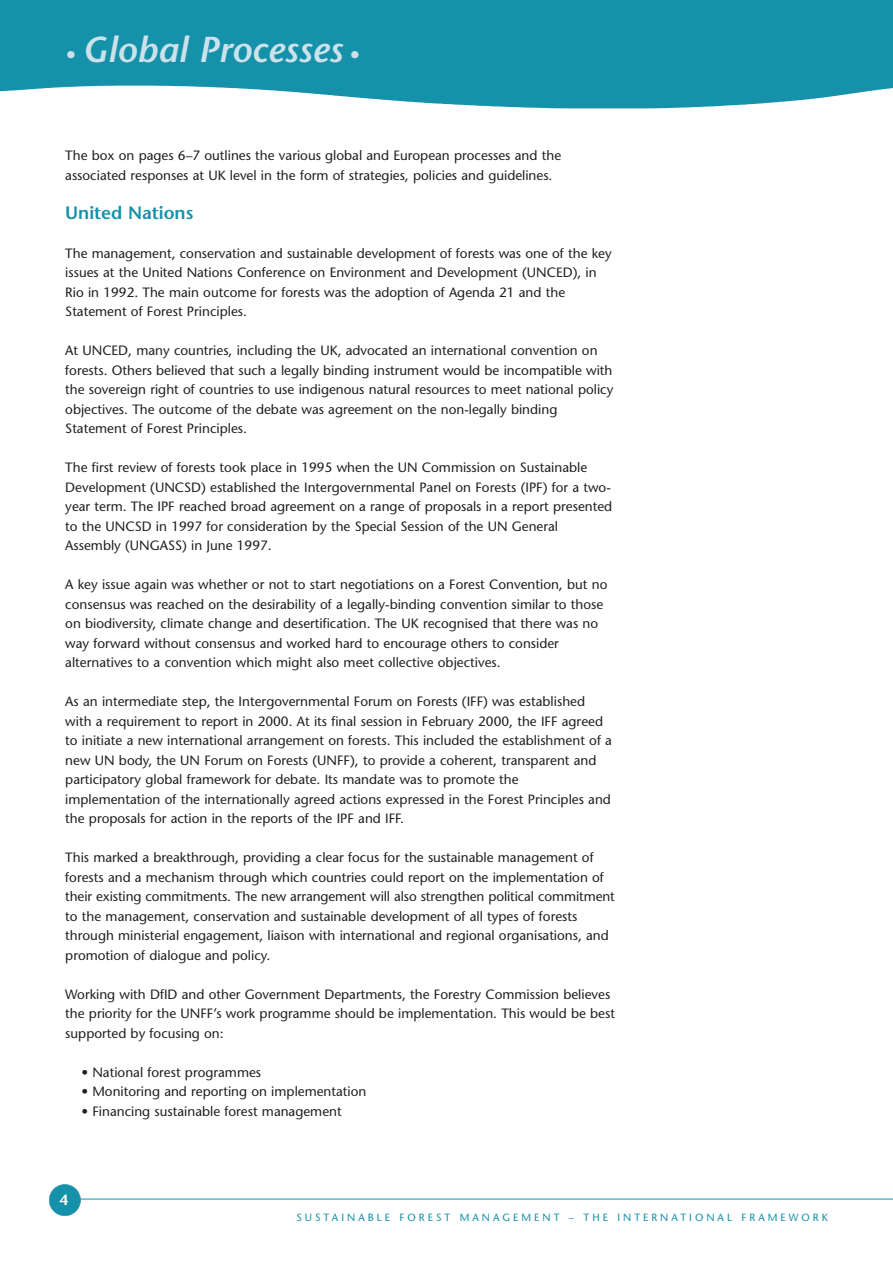
<style>
.page{position:relative;width:893px;height:1263px;background:#fff}
.page>*{position:absolute;margin:0;border:0;box-sizing:border-box;transform-origin:0 0}
.t1{font:italic 600 36px "Stone Sans";color:#cbe2eb}
.t2{font:600 18px "Stone Sans";color:#1591aa}
.t3{font:600 15px "Stone Sans";color:#fff}
.t4{font:13.5px/19.5px "Stone Sans";color:#231f20}
.t5{font:10.5px "Stone Sans";letter-spacing:.285em;color:#1591aa}
.s1{font-size:21px}
</style>
<div class="page">
<hr style="left:64px;top:1199px;width:828px;height:1px;background:#1591aa">
<div style="left:0;top:0;width:892px;height:63px;background:#1591aa"></div>
<img style="left:0;top:63px;width:892px;height:46px">
<div style="left:49px;top:1185px;width:31px;height:31px;background:#1591aa;border-radius:50%"></div>
<div style="left:49px;top:1184px;width:32px;height:32px;border:2px solid #2f99b1;border-radius:50%"></div>
<h1 class="t1" style="left:65px;top:36px;width:296px"><span class="s1">•</span> Global Processes <span class="s1">•</span></h1>
<p class="t4" style="left:65px;top:147px;width:497px">The box on pages 6–7 outlines the various global and European processes and the associated responses at UK level in the form of strategies, policies and guidelines.</p>
<h2 class="t2" style="left:65px;top:206px;width:130px">United Nations</h2>
<p class="t4" style="left:65px;top:245px;width:548px">The management, conservation and sustainable development of forests was one of the key issues at the United Nations Conference on Environment and Development (UNCED), in Rio in 1992. The main outcome for forests was the adoption of Agenda 21 and the Statement of Forest Principles.</p>
<p class="t4" style="left:65px;top:342px;width:549px">At UNCED, many countries, including the UK, advocated an international convention on forests. Others believed that such a legally binding instrument would be incompatible with the sovereign right of countries to use indigenous natural resources to meet national policy objectives. The outcome of the debate was agreement on the non-legally binding Statement of Forest Principles.</p>
<p class="t4" style="left:65px;top:459px;width:548px">The first review of forests took place in 1995 when the UN Commission on Sustainable Development (UNCSD) established the Intergovernmental Panel on Forests (IPF) for a two&shy;year term. The IPF reached broad agreement on a range of proposals in a report presented to the UNCSD in 1997 for consideration by the Special Session of the UN General Assembly (UNGASS) in June 1997.</p>
<p class="t4" style="left:65px;top:576px;width:543px">A key issue again was whether or not to start negotiations on a Forest Convention, but no consensus was reached on the desirability of a legally-binding convention similar to those on biodiversity, climate change and desertification. The UK recognised that there was no way forward without consensus and worked hard to encourage others to consider alternatives to a convention which might also meet collective objectives.</p>
<p class="t4" style="left:65px;top:693px;width:548px">As an intermediate step, the Intergovernmental Forum on Forests (IFF) was established with a requirement to report in 2000. At its final session in February 2000, the IFF agreed to initiate a new international arrangement on forests. This included the establishment of a new UN body, the UN Forum on Forests (UNFF), to provide a coherent, transparent and participatory global framework for debate. Its mandate was to promote the implementation of the internationally agreed actions expressed in the Forest Principles and the proposals for action in the reports of the IPF and IFF.</p>
<p class="t4" style="left:65px;top:849px;width:551px">This marked a breakthrough, providing a clear focus for the sustainable management of forests and a mechanism through which countries could report on the implementation of their existing commitments. The new arrangement will also strengthen political commitment to the management, conservation and sustainable development of all types of forests through ministerial engagement, liaison with international and regional organisations, and promotion of dialogue and policy.</p>
<p class="t4" style="left:65px;top:986px;width:551px">Working with DfID and other Government Departments, the Forestry Commission believes the priority for the UNFF’s work programme should be implementation. This would be best supported by focusing on:</p>
<p class="t4" style="left:81px;top:1064px;width:181px">• National forest programmes</p>
<p class="t4" style="left:81px;top:1083px;width:286px">• Monitoring and reporting on implementation</p>
<p class="t4" style="left:81px;top:1103px;width:262px">• Financing sustainable forest management</p>
<p class="t3" style="left:59px;top:1194px;width:10px">4</p>
<p class="t5" style="left:296px;top:1213px;width:533px">SUSTAINABLE FOREST MANAGEMENT – THE INTERNATIONAL FRAMEWORK</p>
</div>
